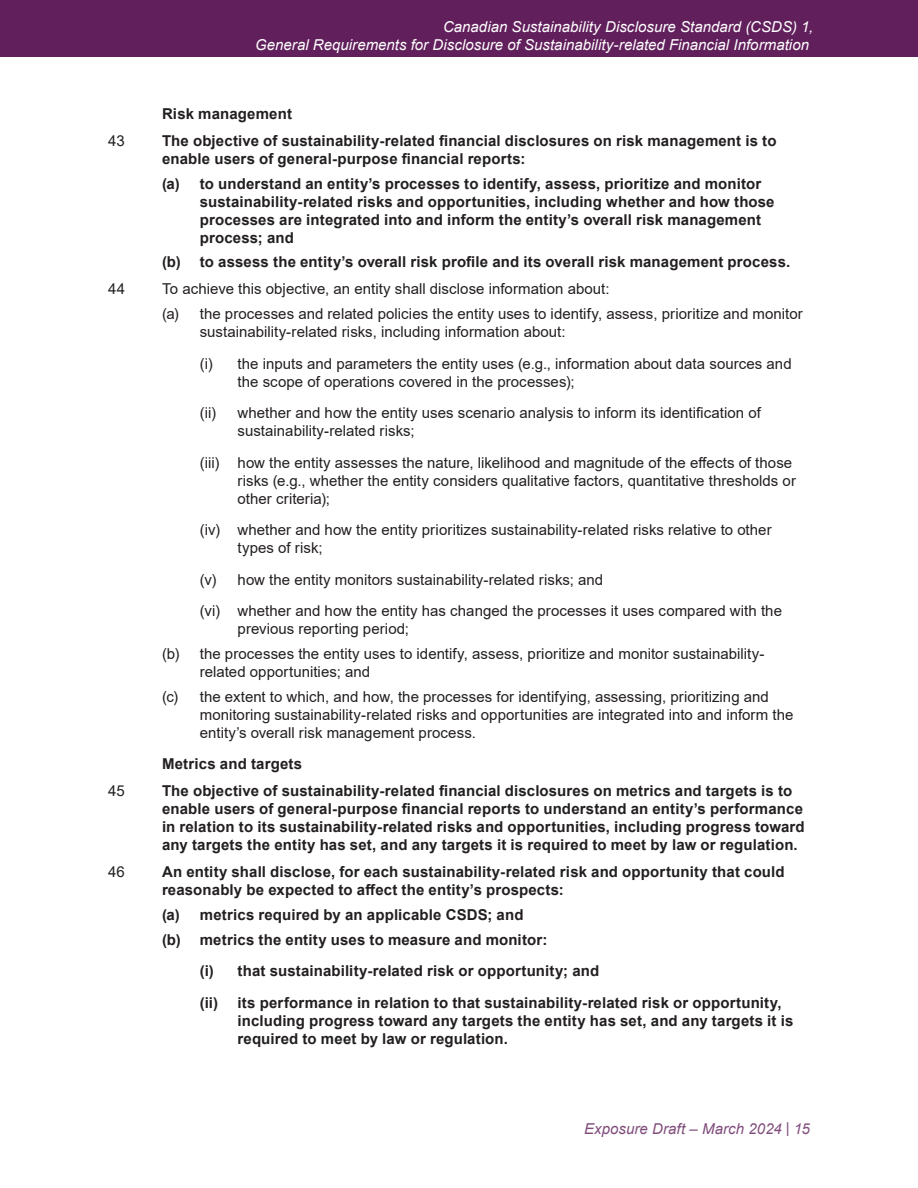
<style>
.page{position:relative;width:918px;height:1188px;background:#fff}
.page>*{position:absolute;margin:0;border:0;box-sizing:border-box;transform-origin:0 0}
.t1{font:700 15px/18px "Arial";letter-spacing:.01em;color:#231f20}
.t2{font:15px/18px "Arial";letter-spacing:.005em;color:#231f20}
.t3{font:italic 15px/18px "Arial";letter-spacing:.005em;color:#fff;text-align:right}
.t4{font:italic 15px "Arial";letter-spacing:.005em;color:#804d7c}
</style>
<div class="page">
<div style="left:0;top:0;width:918px;height:57px;background:#611f5c"></div>
<p class="t3" style="left:255px;top:17px;width:560px">Canadian Sustainability Disclosure Standard (CSDS) 1,<br>General Requirements for Disclosure of Sustainability-related Financial Information</p>
<h3 class="t1" style="left:162px;top:105px;width:132px">Risk management</h3>
<p class="t2" style="left:108px;top:132px;width:18px">43</p>
<p class="t1" style="left:162px;top:132px;width:616px">The objective of sustainability-related financial disclosures on risk management is to enable users of general-purpose financial reports:</p>
<p class="t1" style="left:200px;top:175px;width:576px;text-indent:-38px">(a) to understand an entity’s processes to identify, assess, prioritize and monitor sustainability-related risks and opportunities, including whether and how those processes are integrated into and inform the entity’s overall risk management process; and</p>
<p class="t1" style="left:162px;top:253px;width:630px">(b) to assess the entity’s overall risk profile and its overall risk management process.</p>
<p class="t2" style="left:108px;top:280px;width:19px">44</p>
<p class="t2" style="left:162px;top:280px;width:449px">To achieve this objective, an entity shall disclose information about:</p>
<p class="t2" style="left:200px;top:305px;width:604px;text-indent:-38px">(a) the processes and related policies the entity uses to identify, assess, prioritize and monitor sustainability-related risks, including information about:</p>
<p class="t2" style="left:238px;top:354px;width:556px;text-indent:-38px">(i) the inputs and parameters the entity uses (e.g., information about data sources and the scope of operations covered in the processes);</p>
<p class="t2" style="left:238px;top:404px;width:525px;text-indent:-38px">(ii) whether and how the entity uses scenario analysis to inform its identification of sustainability-related risks;</p>
<p class="t2" style="left:238px;top:453px;width:560px;text-indent:-38px">(iii) how the entity assesses the nature, likelihood and magnitude of the effects of those risks (e.g., whether the entity considers qualitative factors, quantitative thresholds or other criteria);</p>
<p class="t2" style="left:238px;top:521px;width:536px;text-indent:-38px">(iv) whether and how the entity prioritizes sustainability-related risks relative to other types of risk;</p>
<p class="t2" style="left:200px;top:570px;width:405px">(v) how the entity monitors sustainability-related risks; and</p>
<p class="t2" style="left:238px;top:602px;width:546px;text-indent:-38px">(vi) whether and how the entity has changed the processes it uses compared with the previous reporting period;</p>
<p class="t2" style="left:200px;top:645px;width:566px;text-indent:-38px">(b) the processes the entity uses to identify, assess, prioritize and monitor sustainability&shy;related opportunities; and</p>
<p class="t2" style="left:200px;top:687px;width:595px;text-indent:-38px">(c) the extent to which, and how, the processes for identifying, assessing, prioritizing and monitoring sustainability-related risks and opportunities are integrated into and inform the entity’s overall risk management process.</p>
<h3 class="t1" style="left:162px;top:755px;width:142px">Metrics and targets</h3>
<p class="t2" style="left:108px;top:782px;width:18px">45</p>
<p class="t1" style="left:162px;top:782px;width:644px">The objective of sustainability-related financial disclosures on metrics and targets is to enable users of general-purpose financial reports to understand an entity’s performance in relation to its sustainability-related risks and opportunities, including progress toward any targets the entity has set, and any targets it is required to meet by law or regulation.</p>
<p class="t2" style="left:108px;top:863px;width:18px">46</p>
<p class="t1" style="left:162px;top:863px;width:624px">An entity shall disclose, for each sustainability-related risk and opportunity that could reasonably be expected to affect the entity’s prospects:</p>
<p class="t1" style="left:162px;top:906px;width:363px">(a) metrics required by an applicable CSDS; and</p>
<p class="t1" style="left:162px;top:931px;width:387px">(b) metrics the entity uses to measure and monitor:</p>
<p class="t1" style="left:200px;top:962px;width:401px">(i) that sustainability-related risk or opportunity; and</p>
<p class="t1" style="left:200px;top:994px;width:20px">(ii)</p>
<p class="t1" style="left:238px;top:994px;width:557px">its performance in relation to that sustainability-related risk or opportunity, including progress toward any targets the entity has set, and any targets it is required to meet by law or regulation.</p>
<p class="t4" style="left:584px;top:1119px;width:227px">Exposure Draft – March 2024 | 15</p>
</div>
